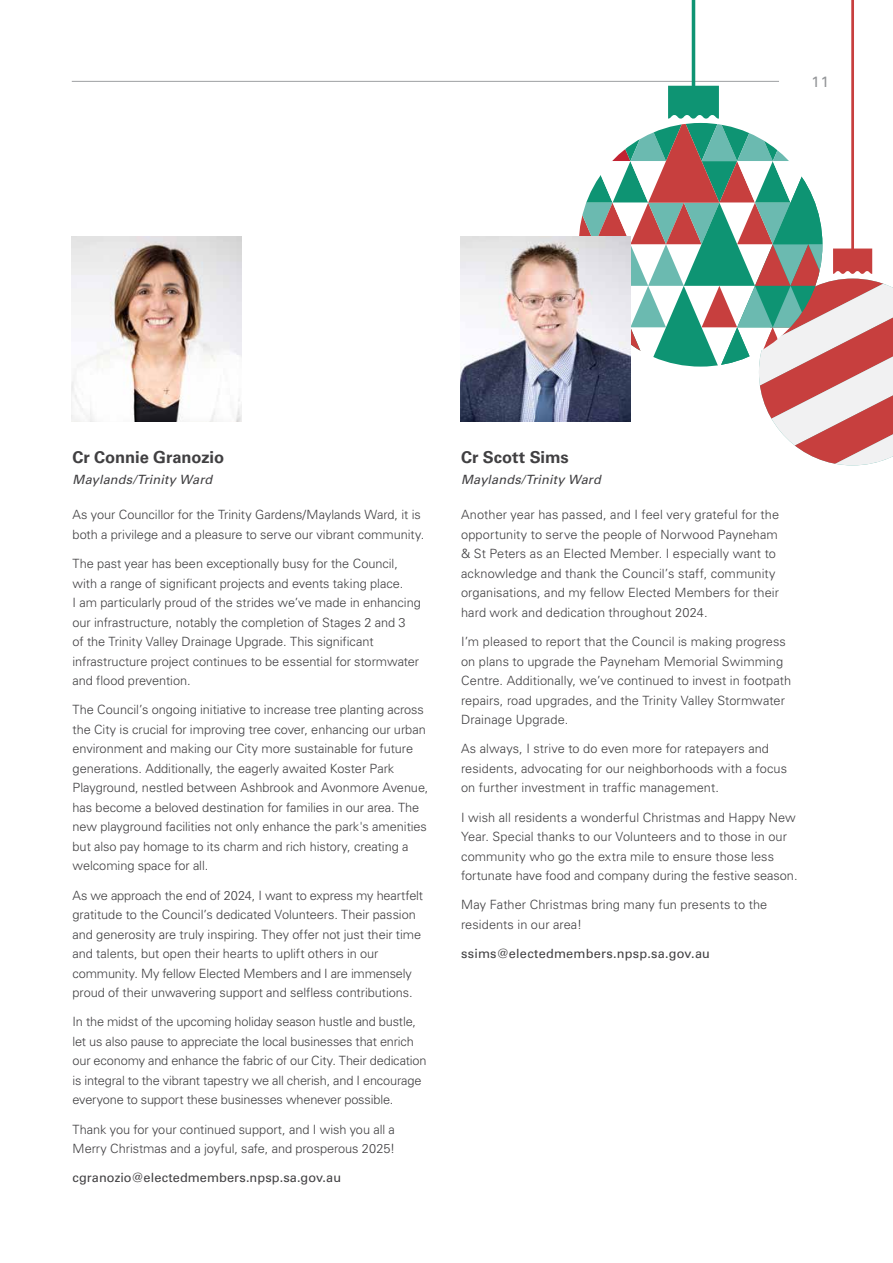
<style>
.page{position:relative;width:893px;height:1263px;background:#fff}
.page>*{position:absolute;margin:0;border:0;box-sizing:border-box;transform-origin:0 0}
.t1{font:700 16.5px "Univers LT Pro 65";letter-spacing:-.005em;color:#414042}
.t2{font:15px "Univers LT Pro 55 Roman";color:#939598}
.t3{font:300 12.75px/19.5px "Univers LT Pro 45";color:#414042}
.t4{font:12.75px "Univers LT Pro 55 Roman";letter-spacing:.015em;color:#414042}
.t5{font:italic 12.75px "Univers LT Pro 55";letter-spacing:.01em;color:#414042}
</style>
<div class="page">
<hr style="left:72px;top:81px;width:707px;height:1px;background:#9d9fa2">
<svg style="left:579px;top:0;width:314px;height:465px"></svg>
<img style="left:72px;top:237px;width:170px;height:185px">
<img style="left:461px;top:237px;width:170px;height:185px">
<p class="t2" style="left:811px;top:71px;width:19px">11</p>
<p class="t1" style="left:73px;top:446px;width:153px">Cr Connie Granozio</p>
<p class="t5" style="left:73px;top:471px;width:141px">Maylands/Trinity Ward</p>
<p class="t3" style="left:73px;top:505px;width:353px">As your Councillor for the Trinity Gardens/Maylands Ward, it is both a privilege and a pleasure to serve our vibrant community.</p>
<p class="t3" style="left:73px;top:553px;width:350px">The past year has been exceptionally busy for the Council, with a range of significant projects and events taking place.<br>I am particularly proud of the strides we’ve made in enhancing our infrastructure, notably the completion of Stages 2 and 3<br>of the Trinity Valley Drainage Upgrade. This significant infrastructure project continues to be essential for stormwater and flood prevention.</p>
<p class="t3" style="left:73px;top:700px;width:357px">The Council’s ongoing initiative to increase tree planting across the City is crucial for improving tree cover, enhancing our urban environment and making our City more sustainable for future generations. Additionally, the eagerly awaited Koster Park Playground, nestled between Ashbrook and Avonmore Avenue, has become a beloved destination for families in our area. The new playground facilities not only enhance the park's amenities but also pay homage to its charm and rich history, creating a welcoming space for all.</p>
<p class="t3" style="left:73px;top:885px;width:352px">As we approach the end of 2024, I want to express my heartfelt gratitude to the Council’s dedicated Volunteers. Their passion and generosity are truly inspiring. They offer not just their time and talents, but open their hearts to uplift others in our community. My fellow Elected Members and I are immensely proud of their unwavering support and selfless contributions.</p>
<p class="t3" style="left:73px;top:1012px;width:356px">In the midst of the upcoming holiday season hustle and bustle, let us also pause to appreciate the local businesses that enrich our economy and enhance the fabric of our City. Their dedication is integral to the vibrant tapestry we all cherish, and I encourage everyone to support these businesses whenever possible.</p>
<p class="t3" style="left:73px;top:1119px;width:324px">Thank you for your continued support, and I wish you all a<br>Merry Christmas and a joyful, safe, and prosperous 2025!</p>
<p class="t4" style="left:73px;top:1169px;width:270px">cgranozio@electedmembers.npsp.sa.gov.au</p>
<p class="t1" style="left:461px;top:446px;width:109px">Cr Scott Sims</p>
<p class="t5" style="left:461px;top:471px;width:141px">Maylands/Trinity Ward</p>
<p class="t3" style="left:461px;top:505px;width:320px">Another year has passed, and I feel very grateful for the opportunity to serve the people of Norwood Payneham &amp; St Peters as an Elected Member. I especially want to acknowledge and thank the Council’s staff, community organisations, and my fellow Elected Members for their hard work and dedication throughout 2024.</p>
<p class="t3" style="left:461px;top:631px;width:332px">I’m pleased to report that the Council is making progress on plans to upgrade the Payneham Memorial Swimming Centre. Additionally, we’ve continued to invest in footpath repairs, road upgrades, and the Trinity Valley Stormwater Drainage Upgrade.</p>
<p class="t3" style="left:461px;top:739px;width:328px">As always, I strive to do even more for ratepayers and residents, advocating for our neighborhoods with a focus on further investment in traffic management.</p>
<p class="t3" style="left:461px;top:807px;width:338px">I wish all residents a wonderful Christmas and Happy New Year. Special thanks to our Volunteers and to those in our community who go the extra mile to ensure those less fortunate have food and company during the festive season.</p>
<p class="t3" style="left:461px;top:895px;width:308px">May Father Christmas bring many fun presents to the residents in our area!</p>
<p class="t4" style="left:461px;top:945px;width:250px">ssims@electedmembers.npsp.sa.gov.au</p>
</div>
